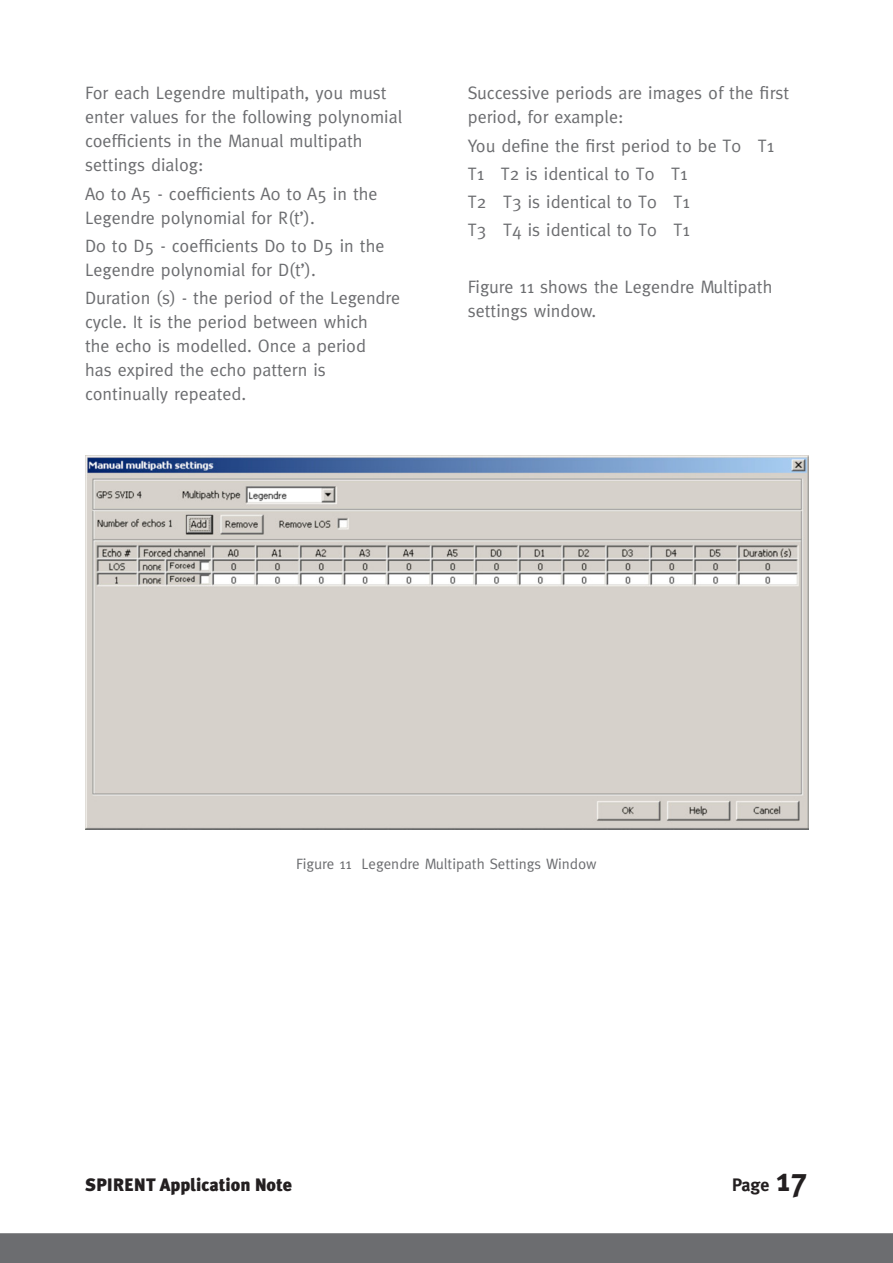
<style>
.page{position:relative;width:893px;height:1263px;background:#fff}
.page>*{position:absolute;margin:0;border:0;box-sizing:border-box;transform-origin:0 0}
.Grey_Body_Text{font:18px/24px "Meta";color:#6c6d70}
.t1{font:900 18px "Meta Plus";color:#231f20}
.t2{font:700 18px "Meta";color:#231f20}
.Figure_Titles{font:15px "Meta";color:#6c6d70}
.s1{font-size:33px}
</style>
<div class="page">
<div style="left:0;top:1233px;width:893px;height:30px;background:#6c6d70"></div>
<img style="left:85px;top:456px;width:723px;height:373px">
<p class="Grey_Body_Text" style="left:85px;top:81px;width:319px">For each Legendre multipath, you must enter values for the following polynomial coefficients in the Manual multipath settings dialog:</p>
<p class="Grey_Body_Text" style="left:85px;top:181px;width:294px">A0 to A5 - coefficients A0 to A5 in the<br>Legendre polynomial for R(t’).</p>
<p class="Grey_Body_Text" style="left:85px;top:233px;width:301px">D0 to D5 - coefficients D0 to D5 in the<br>Legendre polynomial for D(t’).</p>
<p class="Grey_Body_Text" style="left:85px;top:286px;width:317px">Duration (s) - the period of the Legendre cycle. It is the period between which<br>the echo is modelled. Once a period<br>has expired the echo pattern is continually repeated.</p>
<p class="Grey_Body_Text" style="left:468px;top:81px;width:323px">Successive periods are images of the first period, for example:</p>
<p class="Grey_Body_Text" style="left:468px;top:133px;width:308px">You define the first period to be T0 T1</p>
<p class="Grey_Body_Text" style="left:468px;top:161px;width:221px">T1 T2 is identical to T0 T1</p>
<p class="Grey_Body_Text" style="left:468px;top:190px;width:224px">T2 T3 is identical to T0 T1</p>
<p class="Grey_Body_Text" style="left:468px;top:218px;width:224px">T3 T4 is identical to T0 T1</p>
<p class="Grey_Body_Text" style="left:468px;top:274px;width:306px">Figure 11 shows the Legendre Multipath settings window.</p>
<p class="Figure_Titles" style="left:296px;top:855px;width:302px">Figure 11 Legendre Multipath Settings Window</p>
<p class="t1" style="left:85px;top:1174px;width:208px">SPIRENT Application Note</p>
<p class="t2" style="left:732px;top:1174px;width:77px">Page <span class="s1">17</span></p>
</div>
